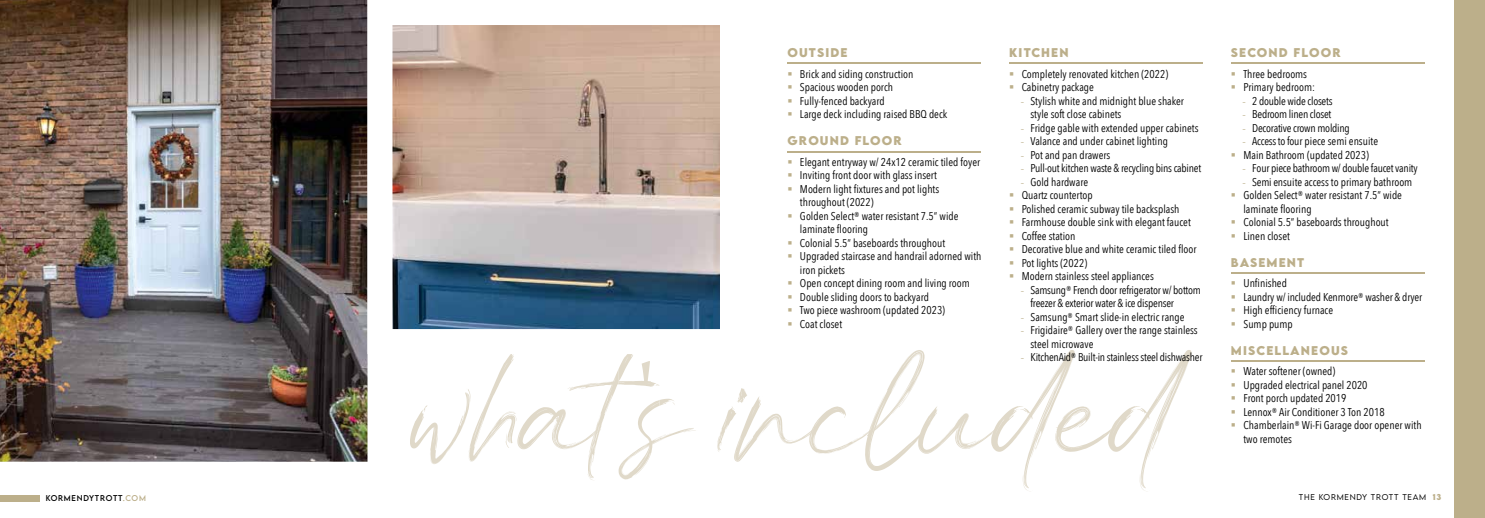
<style>
.page{position:relative;width:1485px;height:518px;background:#fff}
.page>*{position:absolute;margin:0;border:0;box-sizing:border-box;transform-origin:0 0}
.t1{font:100.5px "Hannah Gillberth Free";letter-spacing:-.12em;color:#e0d9c9}
.t2{font:11.25px/13.5px "Avenir Next Condensed";color:#000}
.t3{font:11.25px/13.5px "Avenir Next Condensed";letter-spacing:-.02em;color:#000}
.t4{font:700 11.25px "LEMONMILK";letter-spacing:.1em;color:#bcaf8a}
.t5{font:300 7.5px "LEMONMILK";letter-spacing:.1em;color:#000}
.t6{font:7.5px "LEMONMILK";letter-spacing:.1em;color:#000}
.s1{color:#bcaf8a}
.s2{font-family:"Minion Pro";color:#bcaf8a}
.s3{font-weight:700;color:#bcaf8a}
</style>
<div class="page">
<div style="left:0;top:495px;width:40px;height:6px;background:#bcaf8a"></div>
<svg style="left:618px;top:384px;width:42px;height:96px"></svg>
<svg style="left:642px;top:361px;width:8px;height:23px"></svg>
<div style="left:1454px;top:0;width:31px;height:518px;background:#bcaf8a"></div>
<hr style="left:788px;top:63px;width:193px;height:1px;background:#bcaf8a">
<hr style="left:788px;top:151px;width:193px;height:1px;background:#bcaf8a">
<hr style="left:1009px;top:63px;width:194px;height:1px;background:#bcaf8a">
<hr style="left:1231px;top:63px;width:194px;height:1px;background:#bcaf8a">
<hr style="left:1231px;top:272px;width:194px;height:2px;background:#bcaf8a">
<hr style="left:1231px;top:360px;width:194px;height:1px;background:#bcaf8a">
<img style="left:0;top:0;width:368px;height:462px">
<svg style="left:392px;top:25px;width:328px;height:305px;background:#a79e9b"></svg>
<p class="t4" style="left:788px;top:45px;width:62px">OUTSiDE</p>
<p class="t2" style="left:788px;top:66px;width:127px"><span class="s1">▪</span> Brick and siding construction</p>
<p class="t2" style="left:788px;top:80px;width:107px"><span class="s1">▪</span> Spacious wooden porch</p>
<p class="t2" style="left:788px;top:93px;width:99px"><span class="s1">▪</span> Fully-fenced backyard</p>
<p class="t2" style="left:788px;top:107px;width:161px"><span class="s1">▪</span> Large deck including raised BBQ deck</p>
<p class="t4" style="left:788px;top:133px;width:116px">GROUND FLOOR</p>
<p class="t2" style="left:788px;top:154px;width:194px"><span class="s1">▪</span> Elegant entryway w/ 24x12 ceramic tiled foyer</p>
<p class="t2" style="left:788px;top:168px;width:151px"><span class="s1">▪</span> Inviting front door with glass insert</p>
<p class="t2" style="left:800px;top:181px;width:141px;text-indent:-12px"><span class="s1">▪</span> Modern light fixtures and pot lights throughout (2022)</p>
<p class="t2" style="left:800px;top:208px;width:160px;text-indent:-12px"><span class="s1">▪</span> Golden Select® water resistant 7.5” wide laminate flooring</p>
<p class="t2" style="left:788px;top:235px;width:159px"><span class="s1">▪</span> Colonial 5.5” baseboards throughout</p>
<p class="t2" style="left:800px;top:249px;width:183px;text-indent:-12px"><span class="s1">▪</span> Upgraded staircase and handrail adorned with iron pickets</p>
<p class="t2" style="left:788px;top:276px;width:184px"><span class="s1">▪</span> Open concept dining room and living room</p>
<p class="t2" style="left:788px;top:289px;width:143px"><span class="s1">▪</span> Double sliding doors to backyard</p>
<p class="t2" style="left:788px;top:303px;width:159px"><span class="s1">▪</span> Two piece washroom (updated 2023)</p>
<p class="t2" style="left:788px;top:316px;width:56px"><span class="s1">▪</span> Coat closet</p>
<p class="t4" style="left:1009px;top:45px;width:61px">KiTCHEN</p>
<p class="t2" style="left:1009px;top:66px;width:160px"><span class="s1">▪</span> Completely renovated kitchen (2022)</p>
<p class="t2" style="left:1009px;top:80px;width:86px"><span class="s1">▪</span> Cabinetry package</p>
<p class="t2" style="left:1031px;top:93px;width:155px;text-indent:-10px"><span class="s2">-</span> Stylish white and midnight blue shaker style soft close cabinets</p>
<p class="t2" style="left:1020px;top:120px;width:180px"><span class="s2">-</span> Fridge gable with extended upper cabinets</p>
<p class="t2" style="left:1020px;top:134px;width:149px"><span class="s2">-</span> Valance and under cabinet lighting</p>
<p class="t2" style="left:1020px;top:147px;width:91px"><span class="s2">-</span> Pot and pan drawers</p>
<p class="t3" style="left:1020px;top:161px;width:182px"><span class="s2">-</span> Pull-out kitchen waste &amp; recycling bins cabinet</p>
<p class="t2" style="left:1020px;top:174px;width:69px"><span class="s2">-</span> Gold hardware</p>
<p class="t2" style="left:1009px;top:188px;width:85px"><span class="s1">▪</span> Quartz countertop</p>
<p class="t2" style="left:1009px;top:201px;width:172px"><span class="s1">▪</span> Polished ceramic subway tile backsplash</p>
<p class="t2" style="left:1009px;top:215px;width:183px"><span class="s1">▪</span> Farmhouse double sink with elegant faucet</p>
<p class="t2" style="left:1009px;top:228px;width:68px"><span class="s1">▪</span> Coffee station</p>
<p class="t2" style="left:1009px;top:242px;width:189px"><span class="s1">▪</span> Decorative blue and white ceramic tiled floor</p>
<p class="t2" style="left:1009px;top:255px;width:80px"><span class="s1">▪</span> Pot lights (2022)</p>
<p class="t2" style="left:1009px;top:269px;width:146px"><span class="s1">▪</span> Modern stainless steel appliances</p>
<p class="t3" style="left:1031px;top:282px;width:172px;text-indent:-10px"><span class="s2">-</span> Samsung® French door refrigerator w/ bottom freezer &amp; exterior water &amp; ice dispenser</p>
<p class="t2" style="left:1020px;top:309px;width:166px"><span class="s2">-</span> Samsung® Smart slide-in electric range</p>
<p class="t2" style="left:1031px;top:323px;width:169px;text-indent:-10px"><span class="s2">-</span> Frigidaire® Gallery over the range stainless steel microwave</p>
<p class="t3" style="left:1020px;top:350px;width:184px"><span class="s2">-</span> KitchenAid® Built-in stainless steel dishwasher</p>
<h1 class="t1" style="left:410px;top:338px;width:783px">whats included</h1>
<p class="t4" style="left:1231px;top:45px;width:111px">SECOND FLOOR</p>
<p class="t2" style="left:1231px;top:66px;width:78px"><span class="s1">▪</span> Three bedrooms</p>
<p class="t2" style="left:1231px;top:80px;width:86px"><span class="s1">▪</span> Primary bedroom:</p>
<p class="t3" style="left:1242px;top:93px;width:92px"><span class="s2">-</span> 2 double wide closets</p>
<p class="t3" style="left:1242px;top:107px;width:91px"><span class="s2">-</span> Bedroom linen closet</p>
<p class="t3" style="left:1242px;top:120px;width:109px"><span class="s2">-</span> Decorative crown molding</p>
<p class="t2" style="left:1242px;top:134px;width:137px"><span class="s2">-</span> Access to four piece semi ensuite</p>
<p class="t2" style="left:1231px;top:147px;width:139px"><span class="s1">▪</span> Main Bathroom (updated 2023)</p>
<p class="t3" style="left:1242px;top:161px;width:177px"><span class="s2">-</span> Four piece bathroom w/ double faucet vanity</p>
<p class="t2" style="left:1242px;top:174px;width:172px"><span class="s2">-</span> Semi ensuite access to primary bathroom</p>
<p class="t2" style="left:1243px;top:188px;width:160px;text-indent:-12px"><span class="s1">▪</span> Golden Select® water resistant 7.5” wide laminate flooring</p>
<p class="t2" style="left:1231px;top:215px;width:159px"><span class="s1">▪</span> Colonial 5.5” baseboards throughout</p>
<p class="t2" style="left:1231px;top:228px;width:60px"><span class="s1">▪</span> Linen closet</p>
<p class="t4" style="left:1231px;top:255px;width:75px">BASEMENT</p>
<p class="t2" style="left:1231px;top:276px;width:57px"><span class="s1">▪</span> Unfinished</p>
<p class="t2" style="left:1231px;top:289px;width:193px"><span class="s1">▪</span> Laundry w/ included Kenmore® washer &amp; dryer</p>
<p class="t2" style="left:1231px;top:303px;width:104px"><span class="s1">▪</span> High efficiency furnace</p>
<p class="t2" style="left:1231px;top:316px;width:63px"><span class="s1">▪</span> Sump pump</p>
<p class="t4" style="left:1231px;top:342px;width:119px">MiSCELLANEOUS</p>
<p class="t2" style="left:1231px;top:364px;width:106px"><span class="s1">▪</span> Water softener (owned)</p>
<p class="t2" style="left:1231px;top:377px;width:138px"><span class="s1">▪</span> Upgraded electrical panel 2020</p>
<p class="t2" style="left:1231px;top:391px;width:117px"><span class="s1">▪</span> Front porch updated 2019</p>
<p class="t2" style="left:1231px;top:404px;width:155px"><span class="s1">▪</span> Lennox® Air Conditioner 3 Ton 2018</p>
<p class="t2" style="left:1243px;top:418px;width:180px;text-indent:-12px"><span class="s1">▪</span> Chamberlain® Wi-Fi Garage door opener with two remotes</p>
<p class="t6" style="left:46px;top:493px;width:102px">KORMENDYTROTT<span class="s1">.COM</span></p>
<p class="t5" style="left:1299px;top:492px;width:144px">THE KORMENDY TROTT TEAM <span class="s3">13</span></p>
</div>
